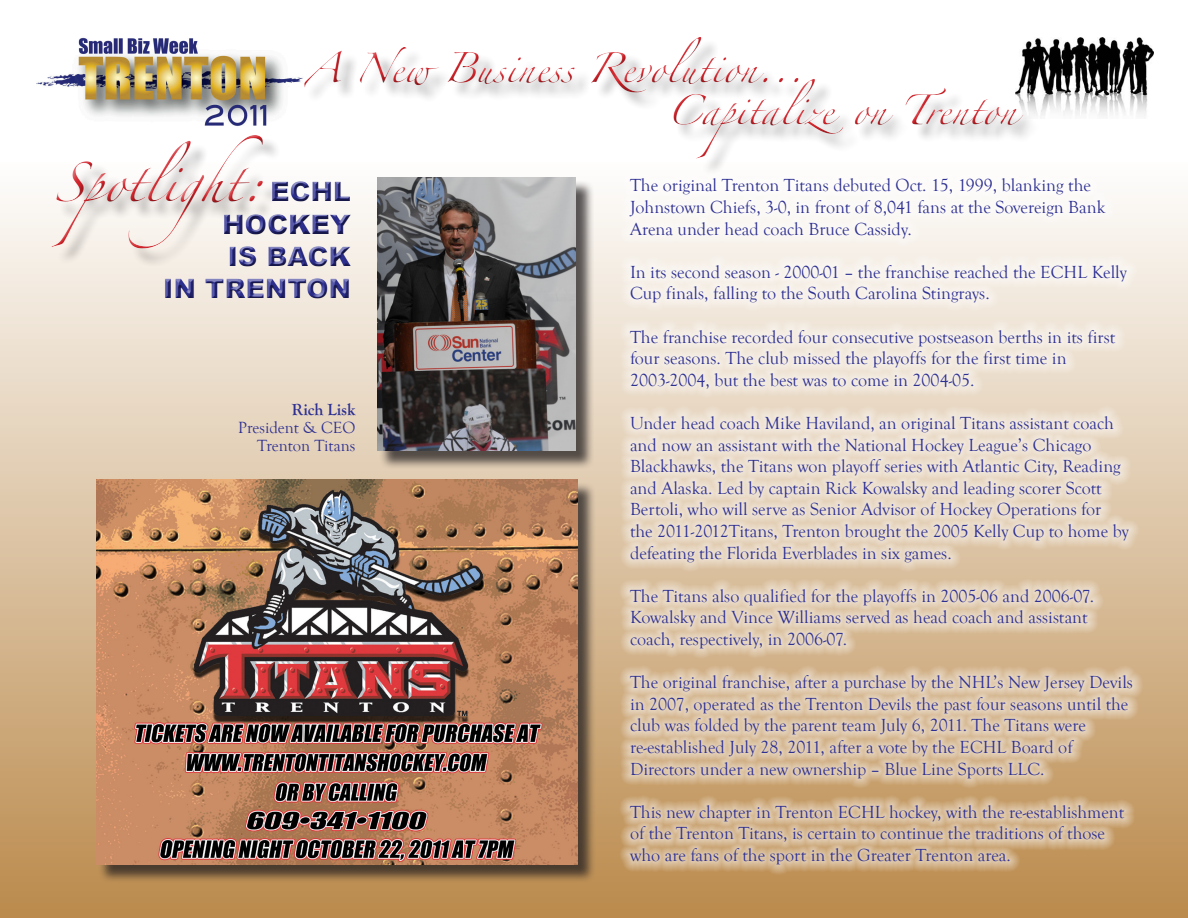
<style>
.page{position:relative;width:1188px;height:918px;background:#fff}
.page>*{position:absolute;margin:0;border:0;box-sizing:border-box;transform-origin:0 0}
.t1{font:36px "Zapfino";color:#d1232a}
.t2{font:27px/42.6px "Zapfino";color:#d1232a}
.t3{font:900 27px/32.4px "Arial";color:#2e3092;text-align:right}
.t4{font:18px/21.6px "Goudy Old Style T";color:#2e3092}
.t5{font:16.65px/18px "Goudy Old Style T";color:#2e3092;text-align:right}
.t6{font:700 16.65px "Goudy Old Style T";color:#2e3092}
</style>
<div class="page">
<img style="left:36px;top:37px;width:257px;height:87px">
<img style="left:1021px;top:37px;width:133px;height:79px">
<div style="left:0;top:162px;width:1188px;height:756px;background:linear-gradient(to bottom,#fefdfd,#bb8b4d)"></div>
<div style="left:295px;top:29px;width:514px;height:74px;background:#231f20;opacity:.75"></div>
<div style="left:663px;top:69px;width:189px;height:96px;background:#fff"></div>
<div style="left:666px;top:72px;width:188px;height:97px;background:#231f20;opacity:.75"></div>
<div style="left:857px;top:91px;width:184px;height:53px;background:#fdfdfd"></div>
<div style="left:844px;top:77px;width:187px;height:54px;background:#fff"></div>
<div style="left:846px;top:81px;width:188px;height:55px;background:#231f20;opacity:.75"></div>
<div style="left:98px;top:482px;width:498px;height:402px;background:#231f20;opacity:.75"></div>
<img style="left:96px;top:480px;width:481px;height:385px">
<div style="left:379px;top:180px;width:216px;height:290px;background:#231f20;opacity:.75"></div>
<img style="left:377px;top:178px;width:199px;height:273px">
<svg style="left:619px;top:168px;width:524px;height:707px;background:#e6d5c0"></svg>
<div style="left:154px;top:174px;width:209px;height:136px;background:#231f20;opacity:.75"></div>
<div style="left:55px;top:138px;width:227px;height:129px;background:#231f20;opacity:.5"></div>
<div style="left:42px;top:124px;width:230px;height:130px;background:#fff"></div>
<div style="left:43px;top:131px;width:230px;height:129px;background:#231f20;opacity:.75"></div>
<h2 class="t2" style="left:666px;top:51px;width:352px;text-indent:-361px">A New Business Revolution...<br>Capitalize on Trenton</h2>
<p class="t4" style="left:630px;top:175px;width:477px">The original Trenton Titans debuted Oct. 15, 1999, blanking the<br>Johnstown Chiefs, 3-0, in front of 8,041 fans at the Sovereign Bank<br>Arena under head coach Bruce Cassidy.</p>
<p class="t4" style="left:630px;top:261px;width:498px">In its second season - 2000-01 – the franchise reached the ECHL Kelly<br>Cup finals, falling to the South Carolina Stingrays.</p>
<p class="t4" style="left:630px;top:326px;width:487px">The franchise recorded four consecutive postseason berths in its first four seasons. The club missed the playoffs for the first time in<br>2003-2004, but the best was to come in 2004-05.</p>
<p class="t4" style="left:630px;top:413px;width:500px">Under head coach Mike Haviland, an original Titans assistant coach and now an assistant with the National Hockey League’s Chicago Blackhawks, the Titans won playoff series with Atlantic City, Reading and Alaska. Led by captain Rick Kowalsky and leading scorer Scott Bertoli, who will serve as Senior Advisor of Hockey Operations for the 2011-2012Titans, Trenton brought the 2005 Kelly Cup to home by defeating the Florida Everblades in six games.</p>
<p class="t4" style="left:630px;top:585px;width:466px">The Titans also qualified for the playoffs in 2005-06 and 2006-07.<br>Kowalsky and Vince Williams served as head coach and assistant coach, respectively, in 2006-07.</p>
<p class="t4" style="left:630px;top:672px;width:504px">The original franchise, after a purchase by the NHL’s New Jersey Devils in 2007, operated as the Trenton Devils the past four seasons until the club was folded by the parent team July 6, 2011. The Titans were re-established July 28, 2011, after a vote by the ECHL Board of Directors under a new ownership – Blue Line Sports LLC.</p>
<p class="t4" style="left:630px;top:801px;width:496px">This new chapter in Trenton ECHL hockey, with the re-establishment of the Trenton Titans, is certain to continue the traditions of those who are fans of the sport in the Greater Trenton area.</p>
<h1 class="t1" style="left:54px;top:168px;width:211px">Spotlight:</h1>
<h2 class="t3" style="left:163px;top:174px;width:190px">ECHL<br>HOCKEY<br>IS BACK<br>IN TRENTON</h2>
<p class="t6" style="left:292px;top:400px;width:65px">Rich Lisk</p>
<p class="t5" style="left:238px;top:419px;width:119px">President &amp; CEO<br>Trenton Titans</p>
</div>
